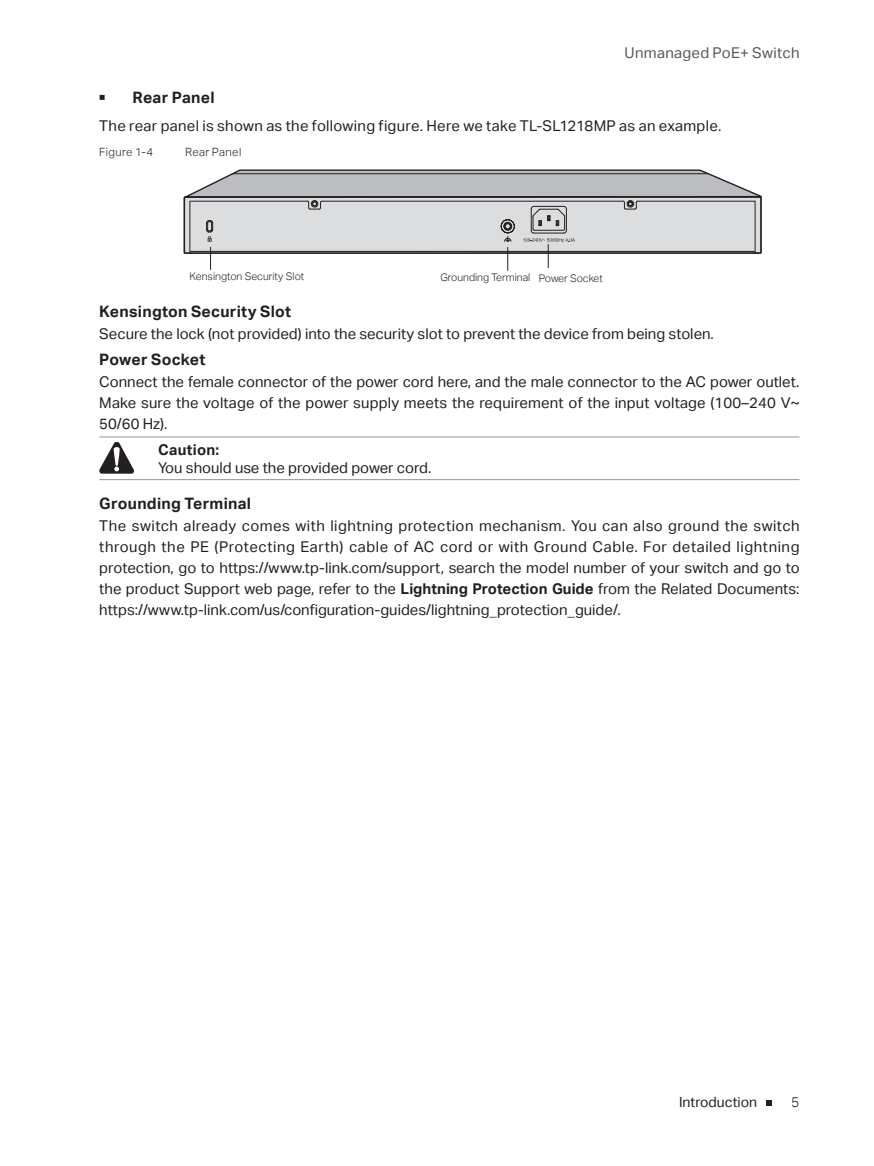
<style>
.page{position:relative;width:874px;height:1166px;background:#fff}
.page>*{position:absolute;margin:0;border:0;box-sizing:border-box;transform-origin:0 0}
.t1{font:15.75px "TP Link Aktiv Bold";letter-spacing:.015em;color:#231f20}
.t2{font:14.88px/21px "TP Link Aktiv Regular";color:#231f20;text-align:justify}
.t3{font:14.88px "TP Link Aktiv Regular";letter-spacing:.02em;color:#231f20}
.t4{font:14.88px "TP Link Aktiv Regular";letter-spacing:.02em;color:#57585a}
.t5{font:14.88px "TP Link Aktiv Bold";letter-spacing:.02em;color:#231f20}
.t6{font:14px "TP Link Aktiv Regular";color:#231f20}
.t7{font:14px "TP Link Aktiv Light";color:#231f20}
.t8{font:11.38px "TP Link Aktiv Light";letter-spacing:.03em;color:#231f20}
.t9{font:10.5px "TP Link Aktiv Light";color:#231f20}
.s1{font-family:"TP Link Aktiv Light";font-size:10.5px}
.s2{font-family:"TP Link Aktiv Bold"}
</style>
<div class="page">
<svg style="left:766px;top:1100px;width:5px;height:5px"></svg>
<svg style="left:184px;top:169px;width:577px;height:102px"></svg>
<hr style="left:99px;top:436px;width:59px;height:1px;background:#939598">
<hr style="left:158px;top:436px;width:641px;height:1px;background:#939598">
<hr style="left:99px;top:479px;width:59px;height:1px;background:#939598">
<hr style="left:158px;top:479px;width:641px;height:1px;background:#939598">
<svg style="left:99px;top:442px;width:35px;height:32px"></svg>
<p class="t4" style="left:624px;top:44px;width:176px">Unmanaged PoE+ Switch</p>
<p class="t1" style="left:99px;top:88px;width:117px"><span class="s1">■</span> Rear Panel</p>
<p class="t3" style="left:99px;top:117px;width:623px">The rear panel is shown as the following figure. Here we take TL-SL1218MP as an example.</p>
<p class="t8" style="left:99px;top:145px;width:55px">Figure 1-4</p>
<p class="t8" style="left:185px;top:145px;width:58px">Rear Panel</p>
<p class="t9" style="left:189px;top:270px;width:116px">Kensington Security Slot</p>
<p class="t9" style="left:440px;top:271px;width:164px">Grounding Terminal Power Socket</p>
<p class="t1" style="left:99px;top:302px;width:193px">Kensington Security Slot</p>
<p class="t2" style="left:99px;top:323px;width:616px">Secure the lock (not provided) into the security slot to prevent the device from being stolen.</p>
<p class="t1" style="left:99px;top:351px;width:108px">Power Socket</p>
<p class="t2" style="left:99px;top:372px;width:701px">Connect the female connector of the power cord here, and the male connector to the AC power outlet.<br>Make sure the voltage of the power supply meets the requirement of the input voltage (100–240 V~ 50/60 Hz).</p>
<p class="t5" style="left:158px;top:441px;width:63px">Caution:</p>
<p class="t2" style="left:158px;top:457px;width:274px">You should use the provided power cord.</p>
<p class="t1" style="left:99px;top:494px;width:153px">Grounding Terminal</p>
<p class="t2" style="left:99px;top:515px;width:701px">The switch already comes with lightning protection mechanism. You can also ground the switch through the PE (Protecting Earth) cable of AC cord or with Ground Cable. For detailed lightning protection, go to https://www.tp-link.com/support, search the model number of your switch and go to the product Support web page, refer to the <span class="s2">Lightning Protection Guide</span> from the Related Documents: https://www.tp-link.com/us/configuration-guides/lightning_protection_guide/.</p>
<p class="t6" style="left:678px;top:1093px;width:79px">Introduction</p>
<p class="t7" style="left:790px;top:1093px;width:10px">5</p>
</div>
